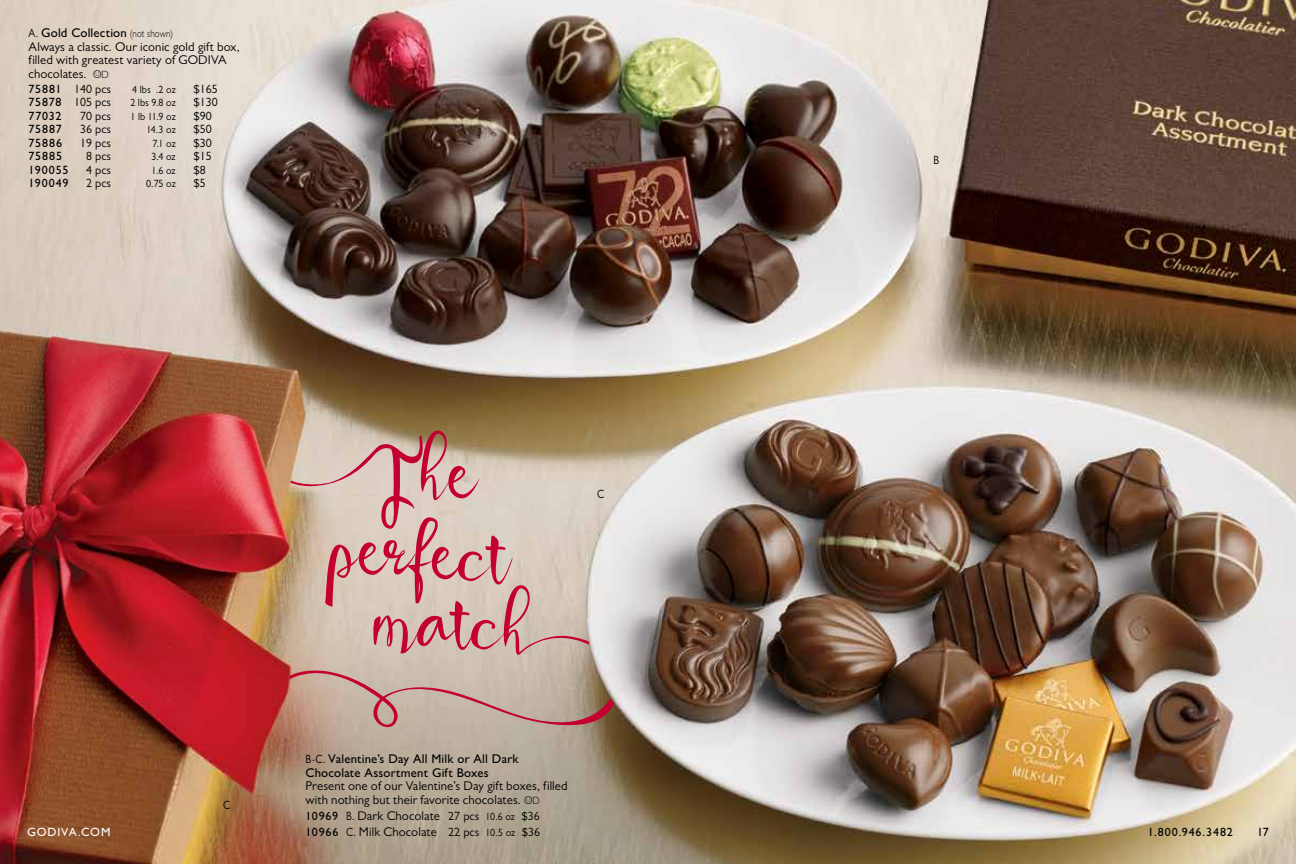
<style>
.page{position:relative;width:1296px;height:864px;background:#fff}
.page>*{position:absolute;margin:0;border:0;box-sizing:border-box;transform-origin:0 0}
.t1{font:62.25px/81.8px "Sobbers";color:#c3002f;text-align:center}
.t2{font:12.75px/13.5px "Gill Sans MT Std";letter-spacing:.01em;color:#000}
.t3{font:500 12.75px/13.5px "Gill Sans MT Std";letter-spacing:.02em;color:#000}
.t4{font:12px "Gill Sans MT Std";color:#000}
.t5{font:500 12px "Gill Sans MT Std";letter-spacing:.07em;color:#000}
.t6{font:500 12px "Gill Sans MT Std";letter-spacing:.075em;color:#fff}
.t7{font:12px "Gill Sans MT Std";color:#000;scale:.85 1}
.t8{font:10.5px "Gill Sans MT Std";letter-spacing:-.005em;color:#000;scale:.95 1}
.s1{font-size:12px}
.s2{font-weight:500}
.s3{font-weight:300;font-size:10.5px}
.s4{font-weight:300;font-size:11.25px}
.s5{font-weight:300;font-size:6px}
.s6{font-weight:400;font-size:12px}
.s7{font-weight:500;font-size:12px}
.s8{font-size:10.5px}
</style>
<div class="page">
<img style="left:0;top:0;width:1296px;height:864px">
<svg style="left:324px;top:264px;width:52px;height:223px;background:#968273"></svg>
<img style="left:523px;top:624px;width:15px;height:7px">
<svg style="left:324px;top:631px;width:296px;height:119px;background:#c2ad9e"></svg>
<img style="left:586px;top:619px;width:70px;height:90px">
<img style="left:32px;top:244px;width:292px;height:511px">
<p class="t2" style="left:29px;top:26px;width:213px"><span class="s1">A.</span> <span class="s2">Gold Collection</span> <span class="s3">(not shown)<br></span>Always a classic. Our iconic gold gift box, filled with greatest variety of GODIVA chocolates. <span class="s4">O</span><span class="s5">U</span> <span class="s3">D</span></p>
<p class="t4" style="left:29px;top:82px;width:84px"><span class="s2">75881</span> 140 pcs</p>
<p class="t8" style="left:132px;top:83px;width:47px">4 lbs .2 oz</p>
<p class="t4" style="left:194px;top:82px;width:26px">$165</p>
<p class="t4" style="left:29px;top:95px;width:84px"><span class="s2">75878</span> 105 pcs</p>
<p class="t8" style="left:130px;top:97px;width:49px">2 lbs 9.8 oz</p>
<p class="t4" style="left:194px;top:95px;width:26px">$130</p>
<p class="t5" style="left:29px;top:108px;width:34px">77032</p>
<p class="t4" style="left:80px;top:109px;width:33px">70 pcs</p>
<p class="t8" style="left:131px;top:110px;width:49px">1 lb 11.9 oz</p>
<p class="t4" style="left:194px;top:109px;width:20px">$90</p>
<p class="t5" style="left:29px;top:122px;width:35px">75887</p>
<p class="t4" style="left:80px;top:122px;width:33px">36 pcs</p>
<p class="t8" style="left:146px;top:124px;width:32px">14.3 oz</p>
<p class="t4" style="left:194px;top:122px;width:20px">$50</p>
<p class="t5" style="left:29px;top:135px;width:35px">75886</p>
<p class="t4" style="left:80px;top:136px;width:33px">19 pcs</p>
<p class="t8" style="left:152px;top:137px;width:26px">7.1 oz</p>
<p class="t4" style="left:194px;top:136px;width:20px">$30</p>
<p class="t5" style="left:29px;top:149px;width:35px">75885</p>
<p class="t4" style="left:86px;top:149px;width:27px">8 pcs</p>
<p class="t8" style="left:151px;top:151px;width:27px">3.4 oz</p>
<p class="t4" style="left:194px;top:149px;width:20px">$15</p>
<p class="t5" style="left:29px;top:162px;width:41px">190055</p>
<p class="t4" style="left:86px;top:163px;width:27px">4 pcs</p>
<p class="t8" style="left:152px;top:164px;width:27px">1.6 oz</p>
<p class="t4" style="left:194px;top:163px;width:14px">$8</p>
<p class="t5" style="left:29px;top:176px;width:41px">190049</p>
<p class="t4" style="left:86px;top:176px;width:27px">2 pcs</p>
<p class="t8" style="left:146px;top:178px;width:33px">0.75 oz</p>
<p class="t4" style="left:194px;top:176px;width:14px">$5</p>
<p class="t6" style="left:27px;top:825px;width:85px">godiva.com</p>
<p class="t7" style="left:223px;top:798px;width:10px">C</p>
<h1 class="t1" style="left:336px;top:430px;width:178px;rotate:3deg">The perfect</h1>
<h1 class="t1" style="left:376px;top:582px;width:158px;rotate:3deg">match</h1>
<p class="t7" style="left:597px;top:487px;width:10px">C</p>
<p class="t3" style="left:306px;top:752px;width:214px"><span class="s6">B-C.</span> Valentine’s Day All Milk or All Dark<br>Chocolate Assortment Gift Boxes</p>
<p class="t2" style="left:306px;top:779px;width:264px">Present one of our Valentine’s Day gift boxes, filled with nothing but their favorite chocolates. <span class="s4">O</span><span class="s5">U</span> <span class="s3">D</span></p>
<p class="t2" style="left:306px;top:807px;width:236px;line-height:15.9px"><span class="s7">10969</span> <span class="s1">B.</span> Dark Chocolate <span class="s1">27 pcs</span> <span class="s8">10.6 oz</span> <span class="s1">$36<br></span><span class="s7">10966</span> <span class="s1">C.</span> Milk Chocolate <span class="s1">22 pcs</span> <span class="s8">10.5 oz</span> <span class="s1">$36</span></p>
<p class="t7" style="left:933px;top:153px;width:8px">B</p>
<p class="t5" style="left:1148px;top:825px;width:87px">1.800.946.3482</p>
<p class="t5" style="left:1257px;top:825px;width:13px">17</p>
</div>
